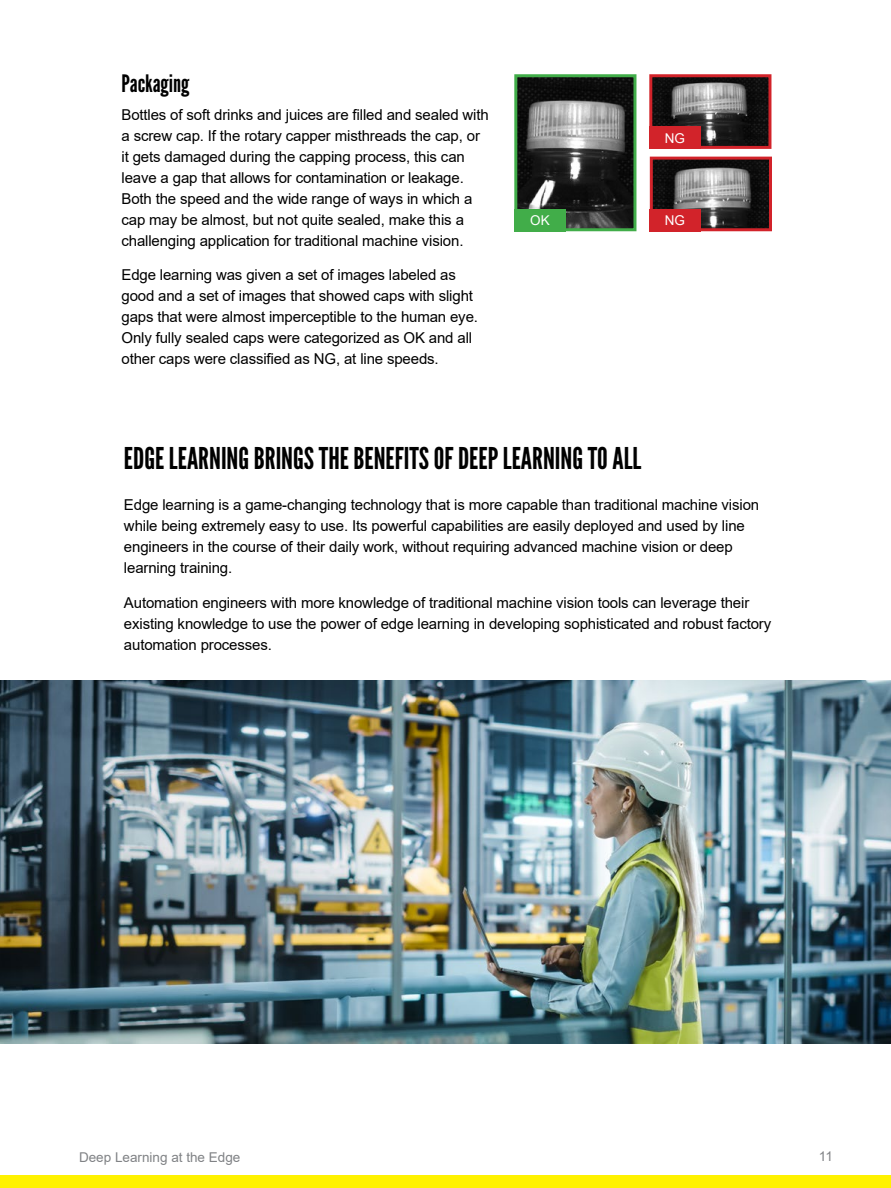
<style>
.page{position:relative;width:891px;height:1188px;background:#fff}
.page>*{position:absolute;margin:0;border:0;box-sizing:border-box;transform-origin:0 0}
.t1{font:30px "League Gothic";color:#000}
.t2{font:24px "League Gothic";color:#000}
.t3{font:15px/21px "Arial";letter-spacing:-.01em;color:#000}
.t4{font:13.5px "Arial";color:#808285}
.t5{font:13.5px "Arial";color:#fff}
</style>
<div class="page">
<img style="left:518px;top:78px;width:114px;height:149px">
<div style="left:514px;top:74px;width:122px;height:157px;border:3px solid #41ad49"></div>
<img style="left:653px;top:78px;width:114px;height:67px">
<div style="left:649px;top:74px;width:122px;height:75px;border:3px solid #d2232a"></div>
<img style="left:654px;top:161px;width:114px;height:66px">
<div style="left:650px;top:157px;width:122px;height:74px;border:3px solid #d2232a"></div>
<div style="left:514px;top:209px;width:52px;height:22px;background:#41ad49"></div>
<div style="left:649px;top:127px;width:52px;height:22px;background:#d2232a"></div>
<div style="left:649px;top:209px;width:52px;height:22px;background:#d2232a"></div>
<img style="left:0;top:680px;width:891px;height:363px">
<div style="left:0;top:1175px;width:891px;height:13px;background:#fff200"></div>
<h2 class="t2" style="left:122px;top:69px;width:69px">Packaging</h2>
<p class="t3" style="left:122px;top:104px;width:369px">Bottles of soft drinks and juices are filled and sealed with a screw cap. If the rotary capper misthreads the cap, or it gets damaged during the capping process, this can leave a gap that allows for contamination or leakage.<br>Both the speed and the wide range of ways in which a cap may be almost, but not quite sealed, make this a challenging application for traditional machine vision.</p>
<p class="t3" style="left:122px;top:264px;width:358px">Edge learning was given a set of images labeled as good and a set of images that showed caps with slight gaps that were almost imperceptible to the human eye.<br>Only fully sealed caps were categorized as OK and all other caps were classified as NG, at line speeds.</p>
<p class="t5" style="left:530px;top:211px;width:21px">OK</p>
<p class="t5" style="left:665px;top:129px;width:22px">NG</p>
<p class="t5" style="left:665px;top:211px;width:22px">NG</p>
<h1 class="t1" style="left:124px;top:441px;width:519px">EDGE LEARNING BRINGS THE BENEFITS OF DEEP LEARNING TO ALL</h1>
<p class="t3" style="left:124px;top:495px;width:637px">Edge learning is a game-changing technology that is more capable than traditional machine vision while being extremely easy to use. Its powerful capabilities are easily deployed and used by line engineers in the course of their daily work, without requiring advanced machine vision or deep learning training.</p>
<p class="t3" style="left:124px;top:592px;width:649px">Automation engineers with more knowledge of traditional machine vision tools can leverage their existing knowledge to use the power of edge learning in developing sophisticated and robust factory automation processes.</p>
<p class="t4" style="left:79px;top:1148px;width:163px">Deep Learning at the Edge</p>
<p class="t4" style="left:819px;top:1147px;width:16px">11</p>
</div>
